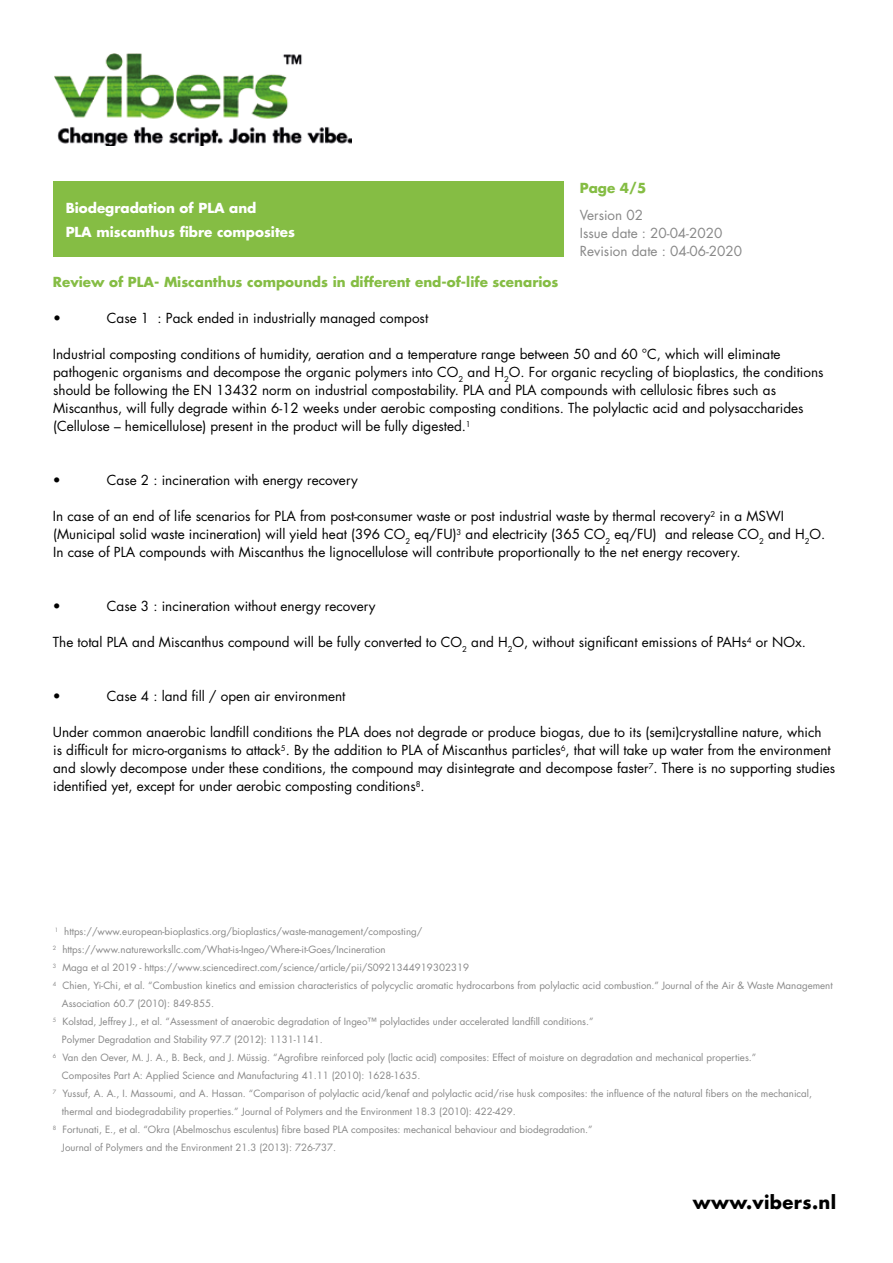
<style>
.page{position:relative;width:893px;height:1263px;background:#fff}
.page>*{position:absolute;margin:0;border:0;box-sizing:border-box;transform-origin:0 0}
.t1{font:700 18px "Futura Std";letter-spacing:.02em;color:#000}
.t2{font:13.5px/18px "Futura Std";color:#000}
.t3{font:700 13.5px "Futura Std";color:#85bd44}
.t4{font:13.5px/18px "Futura Std";color:#878787}
.t5{font:700 13.5px/24px "Futura Std";color:#fff}
.t6{font:9.75px "Futura Std";color:#878787}
</style>
<div class="page">
<img style="left:54px;top:54px;width:298px;height:92px">
<div style="left:53px;top:181px;width:510px;height:76px;background:#85bd44"></div>
<p class="t5" style="left:66px;top:195px;width:231px">Biodegradation of PLA and<br>PLA miscanthus fibre composites</p>
<p class="t3" style="left:580px;top:178px;width:68px">Page 4/5</p>
<p class="t4" style="left:580px;top:206px;width:164px">Version 02<br>Issue date : 20-04-2020<br>Revision date : 04-06-2020</p>
<p class="t3" style="left:53px;top:273px;width:507px">Review of PLA- Miscanthus compounds in different end-of-life scenarios</p>
<p class="t2" style="left:53px;top:309px;width:9px">•</p>
<p class="t2" style="left:107px;top:309px;width:323px">Case 1 : Pack ended in industrially managed compost</p>
<p class="t2" style="left:53px;top:345px;width:772px">Industrial composting conditions of humidity, aeration and a temperature range between 50 and 60 °C, which will eliminate pathogenic organisms and decompose the organic polymers into CO<sub>2</sub> and H<sub>2</sub>O. For organic recycling of bioplastics, the conditions should be following the EN 13432 norm on industrial compostability. PLA and PLA compounds with cellulosic fibres such as Miscanthus, will fully degrade within 6-12 weeks under aerobic composting conditions. The polylactic acid and polysaccharides (Cellulose – hemicellulose) present in the product will be fully digested.<sup>1</sup></p>
<p class="t2" style="left:53px;top:471px;width:9px">•</p>
<p class="t2" style="left:107px;top:471px;width:252px">Case 2 : incineration with energy recovery</p>
<p class="t2" style="left:53px;top:507px;width:774px">In case of an end of life scenarios for PLA from post-consumer waste or post industrial waste by thermal recovery<sup>2</sup> in a MSWI (Municipal solid waste incineration) will yield heat (396 CO<sub>2</sub> eq/FU)<sup>3</sup> and electricity (365 CO<sub>2</sub> eq/FU) and release CO<sub>2</sub> and H<sub>2</sub>O.<br>In case of PLA compounds with Miscanthus the lignocellulose will contribute proportionally to the net energy recovery.</p>
<p class="t2" style="left:53px;top:597px;width:9px">•</p>
<p class="t2" style="left:107px;top:597px;width:270px">Case 3 : incineration without energy recovery</p>
<p class="t2" style="left:53px;top:633px;width:754px">The total PLA and Miscanthus compound will be fully converted to CO<sub>2</sub> and H<sub>2</sub>O, without significant emissions of PAHs<sup>4</sup> or NOx.</p>
<p class="t2" style="left:53px;top:687px;width:9px">•</p>
<p class="t2" style="left:107px;top:687px;width:240px">Case 4 : land fill / open air environment</p>
<p class="t2" style="left:53px;top:723px;width:784px">Under common anaerobic landfill conditions the PLA does not degrade or produce biogas, due to its (semi)crystalline nature, which<br>is difficult for micro-organisms to attack<sup>5</sup>. By the addition to PLA of Miscanthus particles<sup>6</sup>, that will take up water from the environment and slowly decompose under these conditions, the compound may disintegrate and decompose faster<sup>7</sup>. There is no supporting studies identified yet, except for under aerobic composting conditions<sup>8</sup>.</p>
<p class="t6" style="left:55px;top:925px;width:369px"><sup>1</sup> https://www.european-bioplastics.org/bioplastics/waste-management/composting/</p>
<p class="t6" style="left:53px;top:943px;width:334px"><sup>2</sup> https://www.natureworksllc.com/What-is-Ingeo/Where-it-Goes/Incineration</p>
<p class="t6" style="left:53px;top:961px;width:418px"><sup>3</sup> Maga et al 2019 - https://www.sciencedirect.com/science/article/pii/S0921344919302319</p>
<p class="t6" style="left:53px;top:979px;width:781px"><sup>4</sup> Chien, Yi-Chi, et al. “Combustion kinetics and emission characteristics of polycyclic aromatic hydrocarbons from polylactic acid combustion.” Journal of the Air &amp; Waste Management</p>
<p class="t6" style="left:62px;top:997px;width:154px">Association 60.7 (2010): 849-855.</p>
<p class="t6" style="left:53px;top:1015px;width:542px"><sup>5</sup> Kolstad, Jeffrey J., et al. “Assessment of anaerobic degradation of Ingeo™ polylactides under accelerated landfill conditions.”</p>
<p class="t6" style="left:62px;top:1033px;width:262px">Polymer Degradation and Stability 97.7 (2012): 1131-1141.</p>
<p class="t6" style="left:53px;top:1051px;width:705px"><sup>6</sup> Van den Oever, M. J. A., B. Beck, and J. Müssig. “Agrofibre reinforced poly (lactic acid) composites: Effect of moisture on degradation and mechanical properties.”</p>
<p class="t6" style="left:62px;top:1069px;width:360px">Composites Part A: Applied Science and Manufacturing 41.11 (2010): 1628-1635.</p>
<p class="t6" style="left:53px;top:1087px;width:761px"><sup>7</sup> Yussuf, A. A., I. Massoumi, and A. Hassan. “Comparison of polylactic acid/kenaf and polylactic acid/rise husk composites: the influence of the natural fibers on the mechanical,</p>
<p class="t6" style="left:62px;top:1105px;width:455px">thermal and biodegradability properties.” Journal of Polymers and the Environment 18.3 (2010): 422-429.</p>
<p class="t6" style="left:53px;top:1123px;width:541px"><sup>8</sup> Fortunati, E., et al. “Okra (Abelmoschus esculentus) fibre based PLA composites: mechanical behaviour and biodegradation.”</p>
<p class="t6" style="left:62px;top:1141px;width:276px">Journal of Polymers and the Environment 21.3 (2013): 726-737.</p>
<h1 class="t1" style="left:693px;top:1190px;width:145px">www.vibers.nl</h1>
</div>
